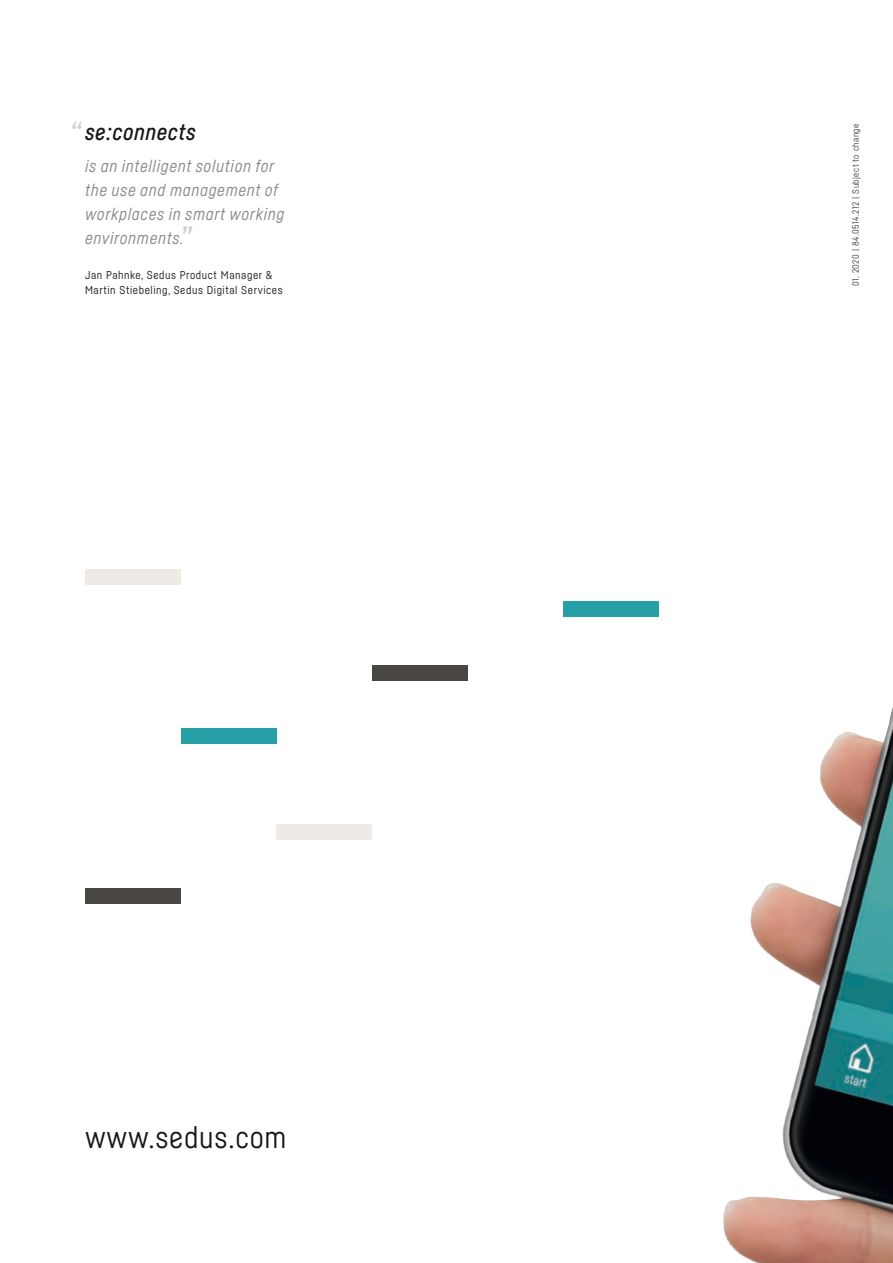
<style>
.page{position:relative;width:893px;height:1263px;background:#fff}
.page>*{position:absolute;margin:0;border:0;box-sizing:border-box;transform-origin:0 0}
.t1{font:30px "Sedus Sans";letter-spacing:.025em;color:#1a171c}
.t2{font:italic 500 30px "Sedus Sans";color:#d0d1d2}
.t3{font:700 30px "Sedus Text Condensed";color:#d0d1d2}
.t4{font:italic 500 22.5px "Sedus Sans";letter-spacing:.025em;color:#1a171c}
.t5{font:italic 16.8px/23.9px "Sedus Sans";letter-spacing:.04em;color:#87888a}
.t6{font:11.25px/15px "Sedus Sans";letter-spacing:.05em;color:#1a171c}
.t7{font:9px "Sedus Sans";letter-spacing:.05em;color:#3e3e40}
</style>
<div class="page">
<img style="left:723px;top:707px;width:170px;height:556px">
<div style="left:85px;top:888px;width:96px;height:16px;background:#484744"></div>
<div style="left:181px;top:728px;width:95px;height:16px;background:#279fa7"></div>
<div style="left:563px;top:601px;width:96px;height:16px;background:#279fa7"></div>
<div style="left:85px;top:569px;width:96px;height:16px;background:#eeeae5"></div>
<div style="left:372px;top:664px;width:96px;height:16px;background:#484744"></div>
<div style="left:276px;top:824px;width:96px;height:16px;background:#eeeae5"></div>
<h1 class="t2" style="left:69px;top:114px;width:14px">“</h1>
<h2 class="t4" style="left:85px;top:119px;width:112px">se:connects</h2>
<p class="t5" style="left:85px;top:154px;width:201px">is an intelligent solution for the use and management of workplaces in smart working environments.</p>
<h1 class="t3" style="left:182px;top:210px;width:13px">ˮ</h1>
<p class="t6" style="left:85px;top:267px;width:199px">Jan Pahnke, Sedus Product Manager &amp;<br>Martin Stiebeling, Sedus Digital Services</p>
<h1 class="t1" style="left:85px;top:1119px;width:203px">www.sedus.com</h1>
<p class="t7" style="left:850px;top:286px;width:164px;rotate:-90deg">01. 2020 | 84.0514.212 | Subject to change</p>
</div>
